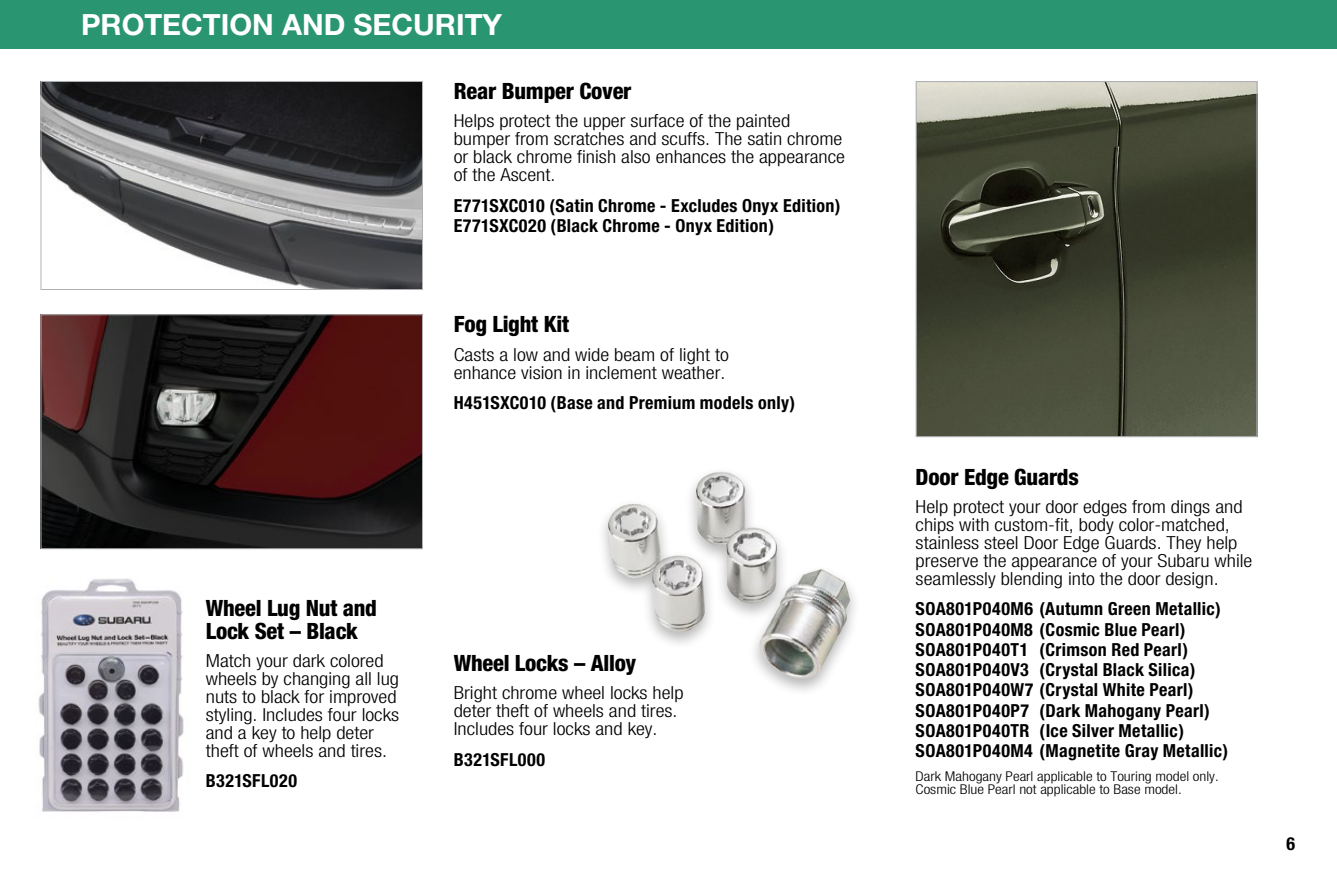
<style>
.page{position:relative;width:1337px;height:891px;background:#fff}
.page>*{position:absolute;margin:0;border:0;box-sizing:border-box;transform-origin:0 0}
.t1{font:700 29.25px "Helvetica Neue LT Pro";color:#fff}
.t2{font:800 condensed 22.5px/22.5px "Helvetica Neue";letter-spacing:-.01em;color:#000}
.t3{font:300 condensed 18px/18px "Helvetica Neue";color:#000;scale:1.15 1}
.t4{font:700 condensed 18px/20.2px "Helvetica Neue";letter-spacing:.02em;color:#000}
.t5{font:300 condensed 13.5px/13.5px "Helvetica Neue";color:#000;scale:1.15 1}
</style>
<div class="page">
<div style="left:0;top:0;width:1336px;height:49px;background:#2a9671"></div>
<img style="left:917px;top:83px;width:338px;height:352px">
<div style="left:915px;top:81px;width:342px;height:356px;border:1px solid #afb1b4"></div>
<img style="left:43px;top:83px;width:378px;height:205px">
<div style="left:41px;top:81px;width:382px;height:209px;border:1px solid #afb1b4"></div>
<img style="left:43px;top:316px;width:378px;height:231px">
<div style="left:41px;top:314px;width:382px;height:235px;border:1px solid #afb1b4"></div>
<img style="left:608px;top:472px;width:242px;height:214px">
<img style="left:38px;top:578px;width:146px;height:234px">
<h1 class="t1" style="left:81px;top:6px;width:422px">PROTECTION AND SECURITY</h1>
<p class="t2" style="left:454px;top:80px;width:179px">Rear Bumper Cover</p>
<p class="t3" style="left:454px;top:112px;width:342px">Helps protect the upper surface of the painted bumper from scratches and scuffs. The satin chrome or black chrome finish also enhances the appearance of the Ascent.</p>
<p class="t4" style="left:454px;top:195px;width:388px">E771SXC010 (Satin Chrome - Excludes Onyx Edition)<br>E771SXC020 (Black Chrome - Onyx Edition)</p>
<p class="t2" style="left:454px;top:313px;width:117px">Fog Light Kit</p>
<p class="t3" style="left:454px;top:345px;width:241px">Casts a low and wide beam of light to enhance vision in inclement weather.</p>
<p class="t4" style="left:454px;top:392px;width:343px">H451SXC010 (Base and Premium models only)</p>
<p class="t2" style="left:206px;top:597px;width:173px">Wheel Lug Nut and<br>Lock Set – Black</p>
<p class="t3" style="left:206px;top:651px;width:170px">Match your dark colored wheels by changing all lug nuts to black for improved styling. Includes four locks and a key to help deter theft of wheels and tires.</p>
<p class="t4" style="left:206px;top:770px;width:93px">B321SFL020</p>
<p class="t2" style="left:454px;top:651px;width:184px">Wheel Locks – Alloy</p>
<p class="t3" style="left:454px;top:684px;width:201px">Bright chrome wheel locks help deter theft of wheels and tires.<br>Includes four locks and key.</p>
<p class="t4" style="left:454px;top:749px;width:93px">B321SFL000</p>
<p class="t2" style="left:915px;top:465px;width:165px">Door Edge Guards</p>
<p class="t3" style="left:915px;top:497px;width:294px">Help protect your door edges from dings and chips with custom-fit, body color-matched, stainless steel Door Edge Guards. They help preserve the appearance of your Subaru while seamlessly blending into the door design.</p>
<p class="t4" style="left:915px;top:599px;width:314px">SOA801P040M6 (Autumn Green Metallic)<br>SOA801P040M8 (Cosmic Blue Pearl)<br>SOA801P040T1 (Crimson Red Pearl)<br>SOA801P040V3 (Crystal Black Silica)<br>SOA801P040W7 (Crystal White Pearl)<br>SOA801P040P7 (Dark Mahogany Pearl)<br>SOA801P040TR (Ice Silver Metallic)<br>SOA801P040M4 (Magnetite Gray Metallic)</p>
<p class="t5" style="left:915px;top:769px;width:265px">Dark Mahogany Pearl applicable to Touring model only.<br>Cosmic Blue Pearl not applicable to Base model.</p>
<p class="t4" style="left:1286px;top:833px;width:10px">6</p>
</div>
